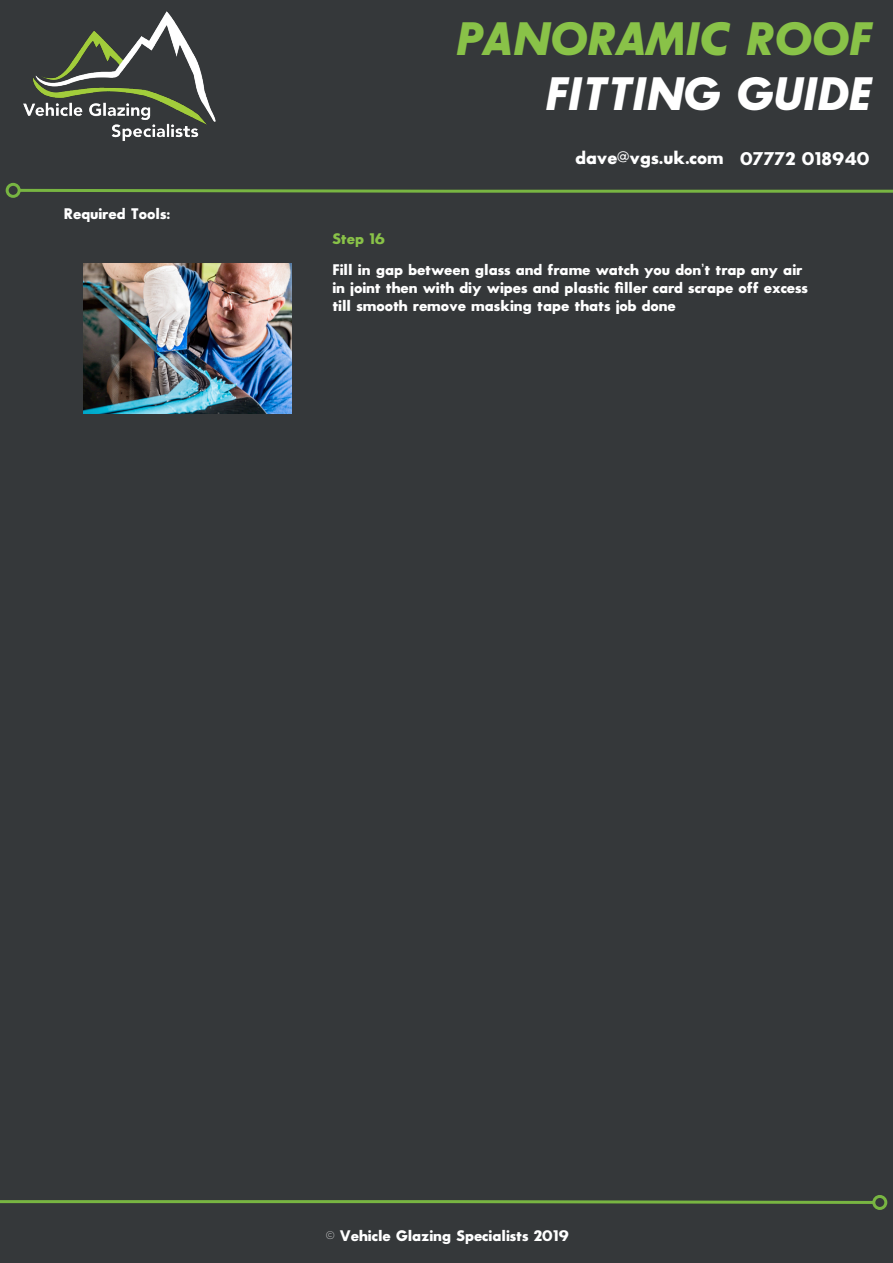
<style>
.page{position:relative;width:893px;height:1263px;background:#35383a}
.page>*{position:absolute;margin:0;border:0;box-sizing:border-box;transform-origin:0 0}
.t1{font:italic 45.9px "Sans Serif Bld FLF";color:#89c248}
.t2{font:italic 45.9px "Sans Serif Bld FLF";color:#fff}
.t3{font:18px "Sans Serif Bld FLF";color:#fff}
.t4{font:15px/18px "Sans Serif Bld FLF";color:#fff}
.t5{font:15px "Sans Serif Bld FLF";color:#89c248}
</style>
<div class="page">
<svg style="left:16px;top:187px;width:877px;height:7px"></svg>
<div style="left:6px;top:183px;width:15px;height:15px;border:3px solid #78b542;border-radius:50%"></div>
<img style="left:23px;top:11px;width:193px;height:130px">
<svg style="left:0;top:1199px;width:877px;height:5px"></svg>
<div style="left:872px;top:1195px;width:15px;height:15px;border:3px solid #78b542;border-radius:50%"></div>
<img style="left:84px;top:264px;width:208px;height:149px">
<p class="t4" style="left:64px;top:205px;width:108px">Required Tools:</p>
<h1 class="t1" style="left:454px;top:12px;width:417px">PANORAMIC ROOF</h1>
<h1 class="t2" style="left:543px;top:67px;width:328px">FITTING GUIDE</h1>
<p class="t5" style="left:332px;top:230px;width:54px">Step 16</p>
<p class="t3" style="left:576px;top:148px;width:296px">dave@vgs.uk.com 07772 018940</p>
<p class="t4" style="left:332px;top:261px;width:477px">Fill in gap between glass and frame watch you don’t trap any air in joint then with diy wipes and plastic filler card scrape off excess till smooth remove masking tape thats job done</p>
<p class="t4" style="left:326px;top:1226px;width:244px">© Vehicle Glazing Specialists 2019</p>
</div>
